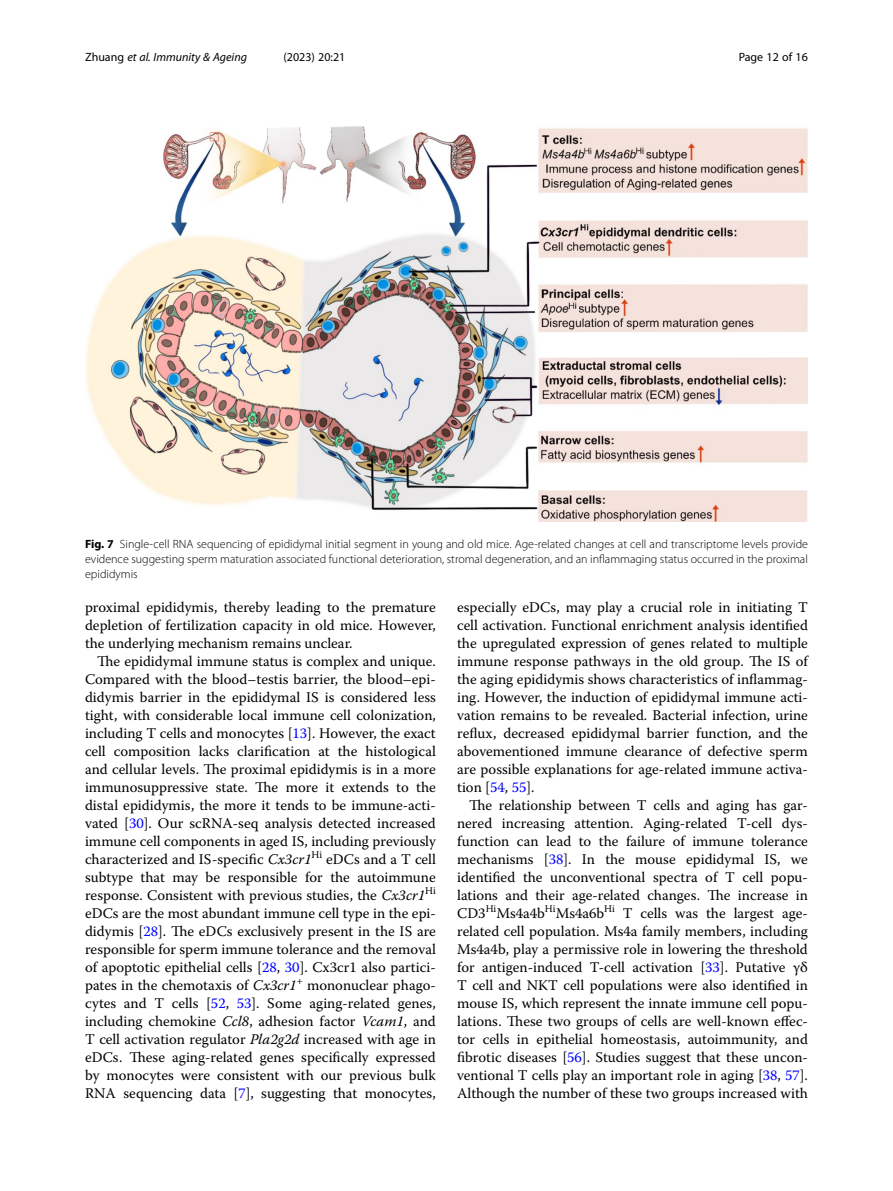
<style>
.page{position:relative;width:893px;height:1191px;background:#fff}
.page>*{position:absolute;margin:0;border:0;box-sizing:border-box;transform-origin:0 0}
.Body_Text_Indent{font:14.7px/18px "Warnock Pro";color:#000;text-align:justify}
.Figure_Caption{font:300 12px/15px "Myriad Pro";color:#000;text-align:justify}
.t1{font:italic 12px "Myriad Pro";color:#000}
.t2{font:12px "Myriad Pro";color:#000}
.s1{font-style:normal}
.s2{font-weight:700}
.s3{color:#00f}
.s4{font-style:italic}
</style>
<div class="page">
<img style="left:85px;top:126px;width:723px;height:395px">
<p class="t1" style="left:85px;top:50px;width:163px"><span class="s1">Zhuang</span> et al. Immunity &amp; Ageing</p>
<p class="t2" style="left:283px;top:50px;width:63px">(2023) 20:21</p>
<p class="t2" style="left:739px;top:50px;width:71px">Page 12 of 16</p>
<p class="Figure_Caption" style="left:85px;top:537px;width:724px"><span class="s2">Fig. 7</span> Single-cell RNA sequencing of epididymal initial segment in young and old mice. Age-related changes at cell and transcriptome levels provide evidence suggesting sperm maturation associated functional deterioration, stromal degeneration, and an inflammaging status occurred in the proximal epididymis</p>
<p class="Body_Text_Indent" style="left:85px;top:598px;width:352px">proximal epididymis, thereby leading to the premature depletion of fertilization capacity in old mice. However, the underlying mechanism remains unclear.</p>
<p class="Body_Text_Indent" style="left:85px;top:652px;width:352px;text-indent:12px">The epididymal immune status is complex and unique.<br>Compared with the blood–testis barrier, the blood–epi&shy;didymis barrier in the epididymal IS is considered less tight, with considerable local immune cell colonization, including T cells and monocytes [<span class="s3">13</span>]. However, the exact cell composition lacks clarification at the histological and cellular levels. The proximal epididymis is in a more immunosuppressive state. The more it extends to the distal epididymis, the more it tends to be immune-acti&shy;vated [<span class="s3">30</span>]. Our scRNA-seq analysis detected increased immune cell components in aged IS, including previously characterized and IS-specific <span class="s4">Cx3cr1</span><sup>Hi</sup> eDCs and a T cell subtype that may be responsible for the autoimmune response. Consistent with previous studies, the <span class="s4">Cx3cr1</span><sup>Hi </sup>eDCs are the most abundant immune cell type in the epi&shy;didymis [<span class="s3">28</span>]. The eDCs exclusively present in the IS are responsible for sperm immune tolerance and the removal of apoptotic epithelial cells [<span class="s3">28</span>, <span class="s3">30</span>]. Cx3cr1 also partici&shy;pates in the chemotaxis of <span class="s4">Cx3cr1</span><sup>+</sup> mononuclear phago&shy;cytes and T cells [<span class="s3">52</span>, <span class="s3">53</span>]. Some aging-related genes, including chemokine <span class="s4">Ccl8</span>, adhesion factor <span class="s4">Vcam1</span>, and T cell activation regulator <span class="s4">Pla2g2d</span> increased with age in eDCs. These aging-related genes specifically expressed by monocytes were consistent with our previous bulk RNA sequencing data [<span class="s3">7</span>], suggesting that monocytes,</p>
<p class="Body_Text_Indent" style="left:457px;top:598px;width:352px">especially eDCs, may play a crucial role in initiating T cell activation. Functional enrichment analysis identified the upregulated expression of genes related to multiple immune response pathways in the old group. The IS of the aging epididymis shows characteristics of inflammag&shy;ing. However, the induction of epididymal immune acti&shy;vation remains to be revealed. Bacterial infection, urine reflux, decreased epididymal barrier function, and the abovementioned immune clearance of defective sperm are possible explanations for age-related immune activa&shy;tion [<span class="s3">54</span>, <span class="s3">55</span>].</p>
<p class="Body_Text_Indent" style="left:457px;top:796px;width:352px;text-indent:12px">The relationship between T cells and aging has gar&shy;nered increasing attention. Aging-related T-cell dys&shy;function can lead to the failure of immune tolerance mechanisms [<span class="s3">38</span>]. In the mouse epididymal IS, we identified the unconventional spectra of T cell popu&shy;lations and their age-related changes. The increase in CD3<sup>Hi</sup>Ms4a4b<sup>Hi</sup>Ms4a6b<sup>Hi</sup> T cells was the largest age&shy;related cell population. Ms4a family members, including Ms4a4b, play a permissive role in lowering the threshold for antigen-induced T-cell activation [<span class="s3">33</span>]. Putative γδ T cell and NKT cell populations were also identified in mouse IS, which represent the innate immune cell popu&shy;lations. These two groups of cells are well-known effec&shy;tor cells in epithelial homeostasis, autoimmunity, and fibrotic diseases [<span class="s3">56</span>]. Studies suggest that these uncon&shy;ventional T cells play an important role in aging [<span class="s3">38</span>, <span class="s3">57</span>].<br>Although the number of these two groups increased with</p>
</div>
